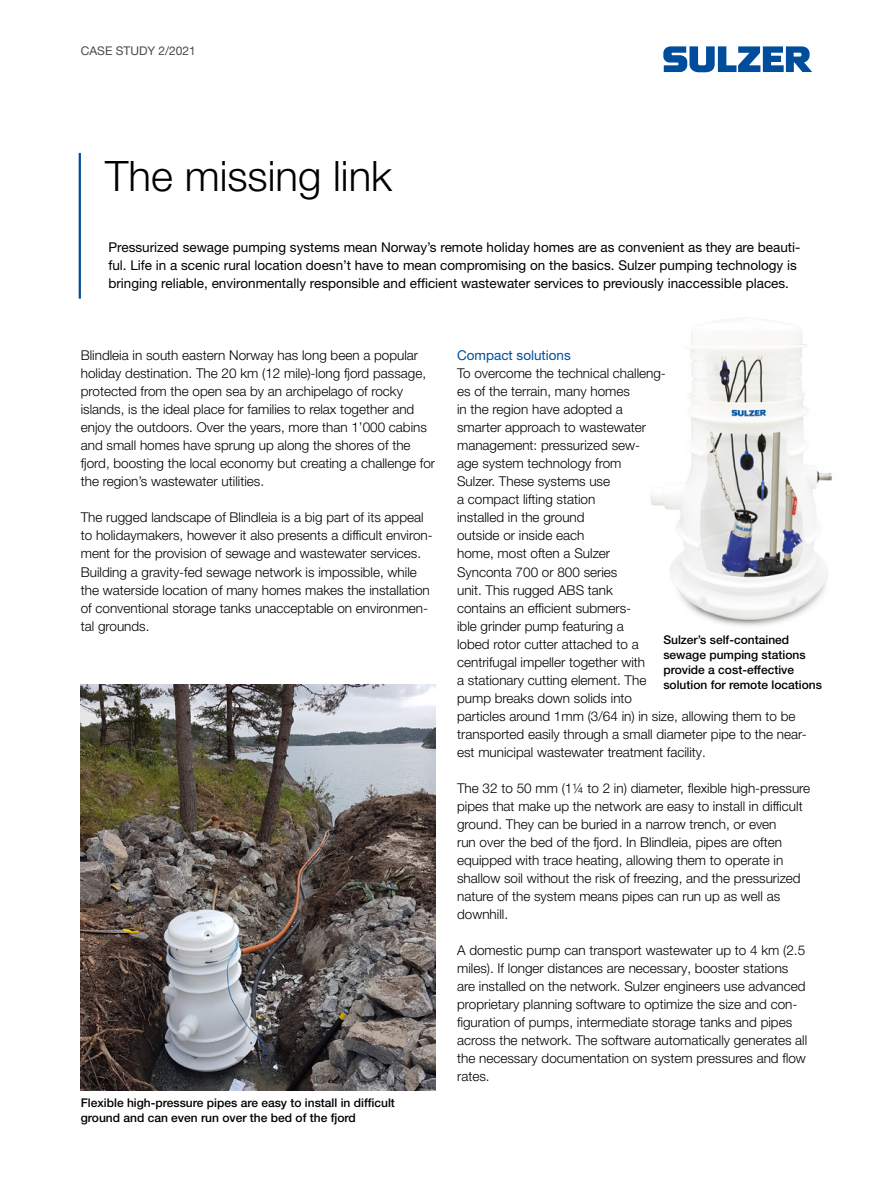
<style>
.page{position:relative;width:893px;height:1191px;background:#fff}
.page>*{position:absolute;margin:0;border:0;box-sizing:border-box;transform-origin:0 0}
.Cover_title{font:300 42px "Helvetica Neue LT Pro";color:#000}
.Body_text{font:300 13.5px/18px "Helvetica Neue LT Pro";color:#000}
.Lead_text{font:13.5px/18px "Helvetica Neue LT Pro";color:#000}
.Subtitle_blue{font:13.5px "Helvetica Neue LT Pro";color:#004e9b}
.t1{font:500 12px/15px "Helvetica Neue LT Pro";color:#000}
.Cover_title-2{font:12px "Helvetica Neue LT Pro";color:#4a4a49}
</style>
<div class="page">
<img style="left:650px;top:319px;width:183px;height:307px">
<svg style="left:663px;top:46px;width:149px;height:26px"></svg>
<hr style="left:79px;top:153px;width:2px;height:145px;background:#004e9b">
<img style="left:81px;top:684px;width:355px;height:406px">
<p class="Cover_title-2" style="left:81px;top:43px;width:117px">CASE STUDY 2/2021</p>
<p class="Cover_title" style="left:105px;top:151px;width:288px">The missing link</p>
<p class="Lead_text" style="left:108px;top:238px;width:693px">Pressurized sewage pumping systems mean Norway’s remote holiday homes are as convenient as they are beauti&shy;ful. Life in a scenic rural location doesn’t have to mean compromising on the basics. Sulzer pumping technology is bringing reliable, environmentally responsible and efficient wastewater services to previously inaccessible places.</p>
<p class="Body_text" style="left:81px;top:346px;width:356px">Blindleia in south eastern Norway has long been a popular holiday destination. The 20 km (12 mile)-long fjord passage, protected from the open sea by an archipelago of rocky islands, is the ideal place for families to relax together and enjoy the outdoors. Over the years, more than 1’000 cabins and small homes have sprung up along the shores of the fjord, boosting the local economy but creating a challenge for the region’s wastewater utilities.</p>
<p class="Body_text" style="left:81px;top:508px;width:354px">The rugged landscape of Blindleia is a big part of its appeal to holidaymakers, however it also presents a difficult environ&shy;ment for the provision of sewage and wastewater services.<br>Building a gravity-fed sewage network is impossible, while the waterside location of many homes makes the installation of conventional storage tanks unacceptable on environmen&shy;tal grounds.</p>
<p class="t1" style="left:81px;top:1095px;width:316px">Flexible high-pressure pipes are easy to install in difficult ground and can even run over the bed of the fjord</p>
<p class="Subtitle_blue" style="left:457px;top:347px;width:115px">Compact solutions</p>
<p class="Body_text" style="left:457px;top:364px;width:351px">To overcome the technical challeng-<br>es of the terrain, many homes<br>in the region have adopted a<br>smarter approach to wastewater<br>management: pressurized sew-<br>age system technology from<br>Sulzer. These systems use<br>a compact lifting station<br>installed in the ground<br>outside or inside each<br>home, most often a Sulzer<br>Synconta 700 or 800 series<br>unit. This rugged ABS tank<br>contains an efficient submers-<br>ible grinder pump featuring a<br>lobed rotor cutter attached to a<br>centrifugal impeller together with<br>a stationary cutting element. The<br>pump breaks down solids into<br>particles around 1mm (3/64 in) in size, allowing them to be transported easily through a small diameter pipe to the near&shy;est municipal wastewater treatment facility.</p>
<p class="Body_text" style="left:457px;top:778px;width:355px">The 32 to 50 mm (1¼ to 2 in) diameter, flexible high-pressure pipes that make up the network are easy to install in difficult ground. They can be buried in a narrow trench, or even<br>run over the bed of the fjord. In Blindleia, pipes are often equipped with trace heating, allowing them to operate in shallow soil without the risk of freezing, and the pressurized nature of the system means pipes can run up as well as downhill.</p>
<p class="Body_text" style="left:457px;top:940px;width:352px">A domestic pump can transport wastewater up to 4 km (2.5 miles). If longer distances are necessary, booster stations are installed on the network. Sulzer engineers use advanced proprietary planning software to optimize the size and con&shy;figuration of pumps, intermediate storage tanks and pipes across the network. The software automatically generates all the necessary documentation on system pressures and flow rates.</p>
<p class="t1" style="left:663px;top:632px;width:160px">Sulzer’s self-contained sewage pumping stations provide a cost-effective solution for remote locations</p>
</div>
